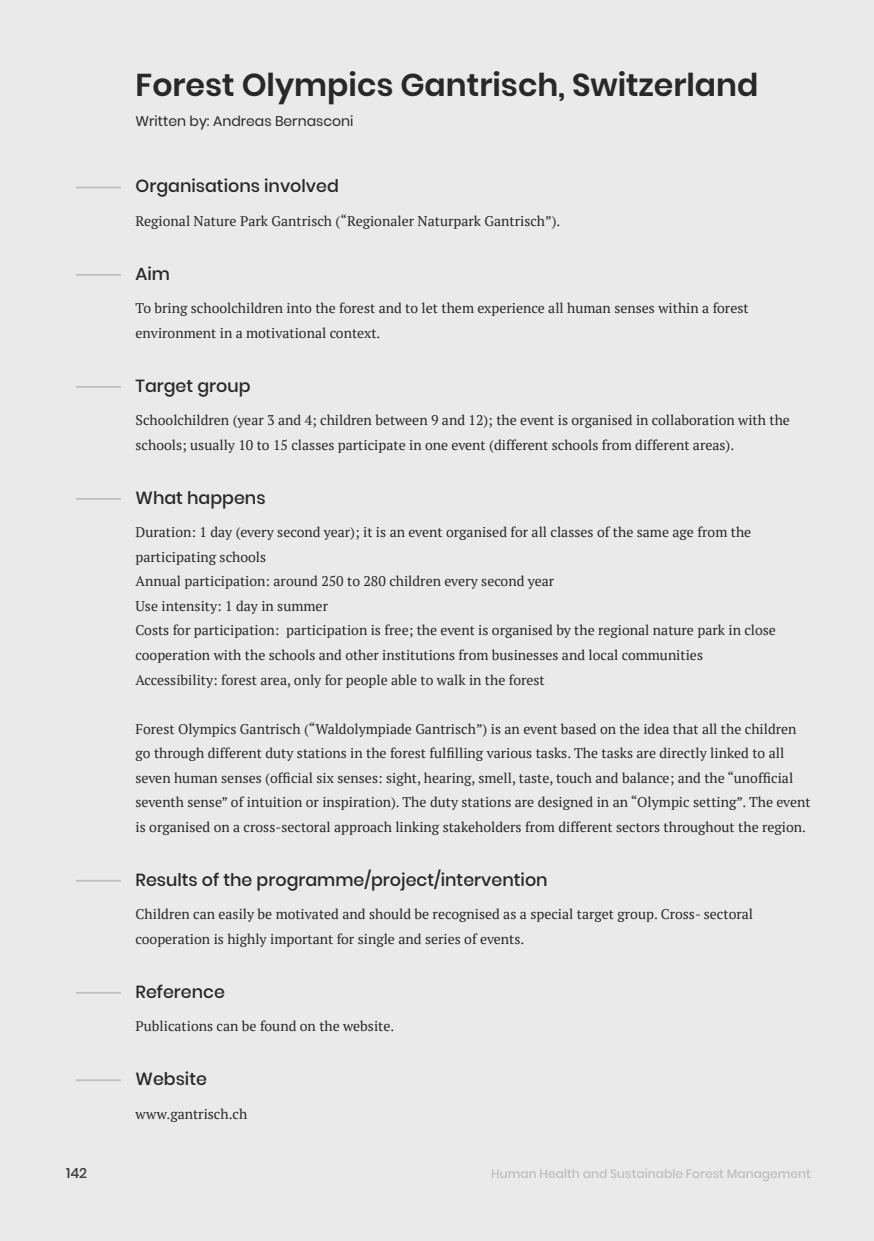
<style>
.page{position:relative;width:874px;height:1241px;background:#fff}
.page>*{position:absolute;margin:0;border:0;box-sizing:border-box;transform-origin:0 0}
.t1{font:600 31.5px "Poppins";color:#292829}
.t2{font:500 17.5px "Poppins";color:#292829}
.t3{font:14px/24.5px "PT Serif";color:#292829}
.t4{font:14px "Poppins";color:#292829}
.t5{font:500 14px "Poppins";color:#010000}
.t6{font:500 12.25px "Poppins";color:#bcbec0}
</style>
<div class="page">
<div style="left:0;top:0;width:873px;height:1240px;background:#eaeaeb"></div>
<hr style="left:76px;top:879px;width:45px;height:2px;background:#bcbec0">
<hr style="left:76px;top:991px;width:45px;height:2px;background:#bcbec0">
<hr style="left:76px;top:1079px;width:45px;height:1px;background:#bcbec0">
<hr style="left:76px;top:498px;width:45px;height:1px;background:#bcbec0">
<hr style="left:76px;top:274px;width:45px;height:2px;background:#bcbec0">
<hr style="left:76px;top:186px;width:45px;height:2px;background:#bcbec0">
<hr style="left:76px;top:386px;width:45px;height:1px;background:#bcbec0">
<h1 class="t1" style="left:135px;top:67px;width:624px">Forest Olympics Gantrisch, Switzerland</h1>
<p class="t4" style="left:135px;top:113px;width:219px">Written by: Andreas Bernasconi</p>
<p class="t2" style="left:135px;top:176px;width:205px">Organisations involved</p>
<p class="t3" style="left:135px;top:208px;width:426px">Regional Nature Park Gantrisch (“Regionaler Naturpark Gantrisch”).</p>
<p class="t2" style="left:135px;top:263px;width:36px">Aim</p>
<p class="t3" style="left:135px;top:296px;width:614px">To bring schoolchildren into the forest and to let them experience all human senses within a forest environment in a motivational context.</p>
<p class="t2" style="left:135px;top:375px;width:116px">Target group</p>
<p class="t3" style="left:135px;top:408px;width:655px">Schoolchildren (year 3 and 4; children between 9 and 12); the event is organised in collaboration with the schools; usually 10 to 15 classes participate in one event (different schools from different areas).</p>
<p class="t2" style="left:135px;top:487px;width:131px">What happens</p>
<p class="t3" style="left:135px;top:520px;width:641px">Duration: 1 day (every second year); it is an event organised for all classes of the same age from the participating schools<br>Annual participation: around 250 to 280 children every second year<br>Use intensity: 1 day in summer<br>Costs for participation: participation is free; the event is organised by the regional nature park in close cooperation with the schools and other institutions from businesses and local communities Accessibility: forest area, only for people able to walk in the forest</p>
<p class="t3" style="left:135px;top:716px;width:676px">Forest Olympics Gantrisch (“Waldolympiade Gantrisch”) is an event based on the idea that all the children go through different duty stations in the forest fulfilling various tasks. The tasks are directly linked to all seven human senses (official six senses: sight, hearing, smell, taste, touch and balance; and the “unofficial seventh sense” of intuition or inspiration). The duty stations are designed in an “Olympic setting”. The event is organised on a cross-sectoral approach linking stakeholders from different sectors throughout the region.</p>
<p class="t2" style="left:135px;top:869px;width:413px">Results of the programme/project/intervention</p>
<p class="t3" style="left:135px;top:901px;width:618px">Children can easily be motivated and should be recognised as a special target group. Cross- sectoral cooperation is highly important for single and series of events.</p>
<p class="t2" style="left:135px;top:981px;width:91px">Reference</p>
<p class="t3" style="left:135px;top:1013px;width:260px">Publications can be found on the website.</p>
<p class="t2" style="left:135px;top:1068px;width:73px">Website</p>
<p class="t3" style="left:135px;top:1101px;width:113px">www.gantrisch.ch</p>
<p class="t5" style="left:66px;top:1164px;width:23px">142</p>
<p class="t6" style="left:491px;top:1166px;width:321px">Human Health and Sustainable Forest Management</p>
</div>
